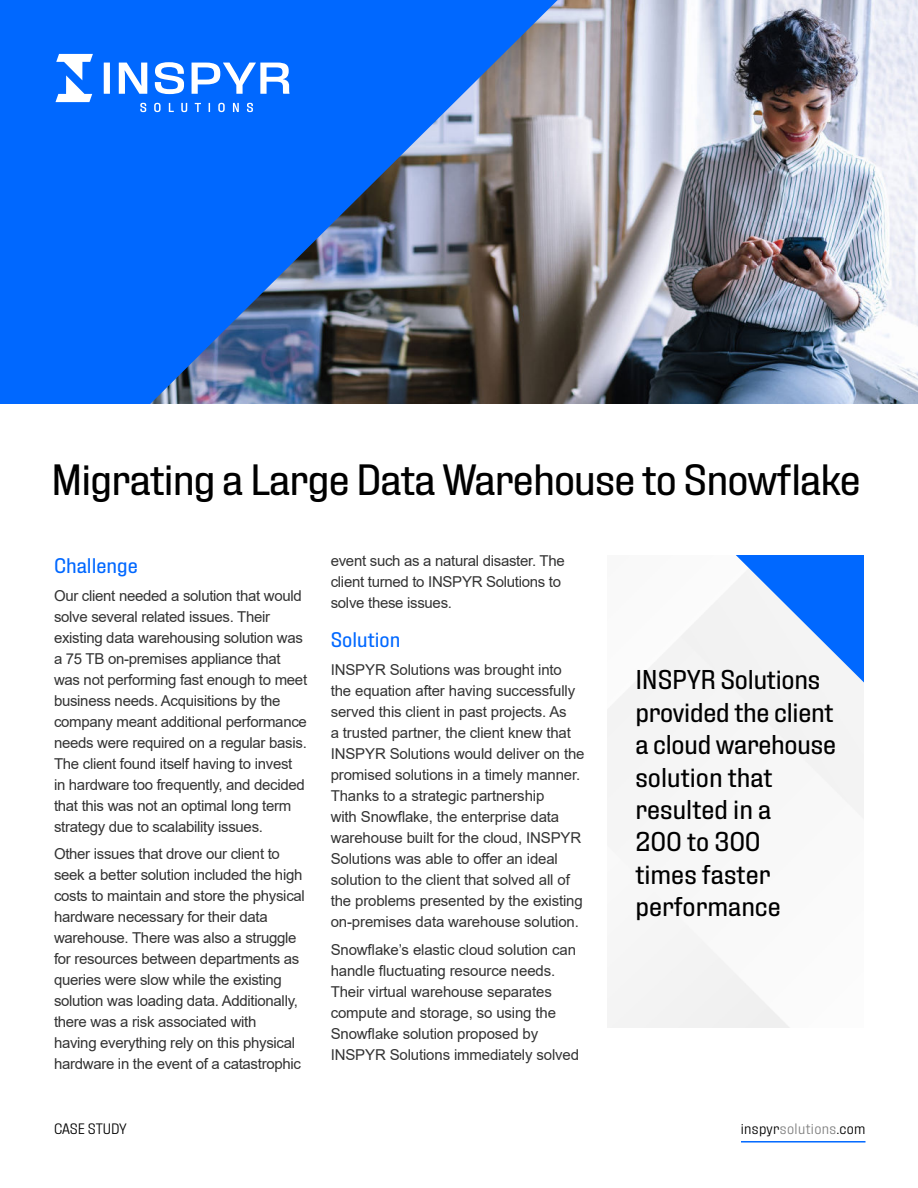
<style>
.page{position:relative;width:918px;height:1188px;background:#fff}
.page>*{position:absolute;margin:0;border:0;box-sizing:border-box;transform-origin:0 0}
.t1{font:43.5px "Fixture";letter-spacing:-.02em;color:#000}
.t2{font:27px/32.4px "Fixture";letter-spacing:-.01em;color:#000}
.t3{font:21px "Fixture";color:#0068ff}
.t4{font:15px/21px "Arial";letter-spacing:-.02em;color:#333}
.t5{font:300 15px "Fixture";letter-spacing:.025em;color:#000}
.t6{font:300 15px "Fixture";letter-spacing:-.005em;color:#000}
.s1{color:#808080}
</style>
<div class="page">
<img style="left:558px;top:0;width:360px;height:404px">
<img style="left:0;top:0;width:558px;height:404px">
<hr style="left:741px;top:1141px;width:125px;height:2px;background:#0068ff">
<svg style="left:140px;top:103px;width:6px;height:9px"></svg>
<svg style="left:154px;top:103px;width:7px;height:9px"></svg>
<svg style="left:169px;top:103px;width:5px;height:9px"></svg>
<svg style="left:181px;top:103px;width:6px;height:9px"></svg>
<svg style="left:195px;top:103px;width:6px;height:9px"></svg>
<svg style="left:218px;top:103px;width:7px;height:9px"></svg>
<svg style="left:233px;top:103px;width:6px;height:9px"></svg>
<svg style="left:247px;top:103px;width:6px;height:9px"></svg>
<div style="left:104px;top:63px;width:6px;height:31px;background:#fff"></div>
<svg style="left:119px;top:63px;width:28px;height:31px"></svg>
<svg style="left:155px;top:62px;width:29px;height:32px"></svg>
<svg style="left:192px;top:63px;width:98px;height:31px"></svg>
<svg style="left:55px;top:54px;width:38px;height:48px"></svg>
<svg style="left:736px;top:555px;width:128px;height:127px"></svg>
<h1 class="t1" style="left:51px;top:457px;width:811px">Migrating a Large Data Warehouse to Snowflake</h1>
<h3 class="t3" style="left:54px;top:555px;width:85px">Challenge</h3>
<p class="t4" style="left:54px;top:586px;width:255px">Our client needed a solution that would solve several related issues. Their existing data warehousing solution was a 75 TB on-premises appliance that was not performing fast enough to meet business needs. Acquisitions by the company meant additional performance needs were required on a regular basis.<br>The client found itself having to invest in hardware too frequently, and decided that this was not an optimal long term strategy due to scalability issues.</p>
<p class="t4" style="left:54px;top:845px;width:252px">Other issues that drove our client to seek a better solution included the high costs to maintain and store the physical hardware necessary for their data warehouse. There was also a struggle for resources between departments as queries were slow while the existing solution was loading data. Additionally, there was a risk associated with<br>having everything rely on this physical hardware in the event of a catastrophic</p>
<p class="t4" style="left:331px;top:552px;width:236px">event such as a natural disaster. The client turned to INSPYR Solutions to solve these issues.</p>
<h3 class="t3" style="left:331px;top:629px;width:71px">Solution</h3>
<p class="t4" style="left:331px;top:661px;width:255px">INSPYR Solutions was brought into the equation after having successfully served this client in past projects. As<br>a trusted partner, the client knew that INSPYR Solutions would deliver on the promised solutions in a timely manner.<br>Thanks to a strategic partnership<br>with Snowflake, the enterprise data warehouse built for the cloud, INSPYR Solutions was able to offer an ideal solution to the client that solved all of the problems presented by the existing on-premises data warehouse solution.</p>
<p class="t4" style="left:331px;top:939px;width:250px">Snowflake’s elastic cloud solution can handle fluctuating resource needs.<br>Their virtual warehouse separates compute and storage, so using the Snowflake solution proposed by INSPYR Solutions immediately solved</p>
<h2 class="t2" style="left:635px;top:664px;width:202px">INSPYR Solutions provided the client a cloud warehouse solution that resulted in a<br>200 to 300<br>times faster performance</h2>
<p class="t6" style="left:54px;top:1121px;width:74px">CASE STUDY</p>
<p class="t5" style="left:741px;top:1122px;width:126px">inspyr<span class="s1">solutions</span>.com</p>
</div>
